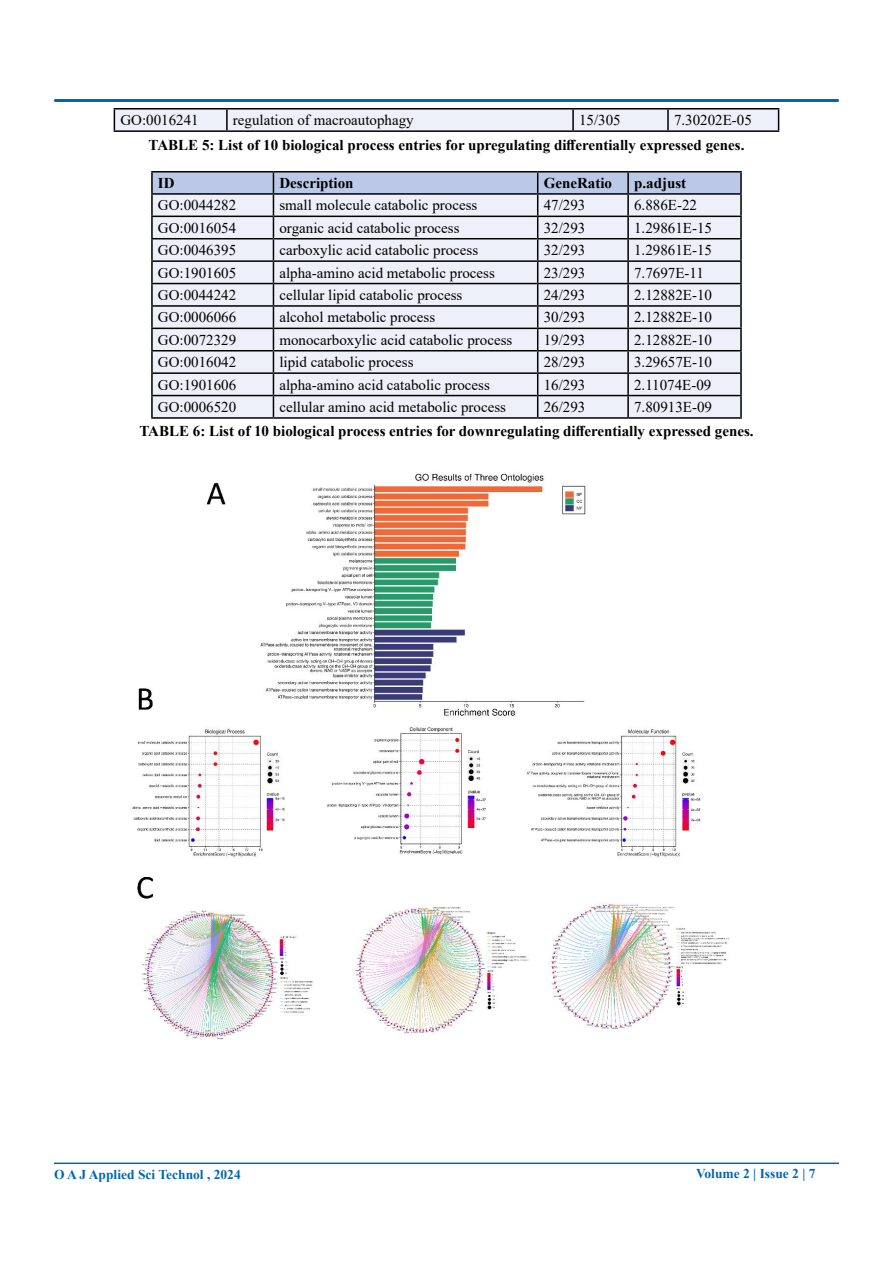
<style>
.page{position:relative;width:893px;height:1263px;background:#fff}
.page>*{position:absolute;margin:0;border:0;box-sizing:border-box;transform-origin:0 0}
.t1{font:15px "Times New Roman";color:#000}
.t2{font:700 15px "Times New Roman";color:#000}
.t3{font:700 13.5px "Times New Roman";color:#0066b3}
</style>
<div class="page">
<div style="left:54px;top:99px;width:785px;height:3px;border:2px solid #0066b3"></div>
<hr style="left:54px;top:1162px;width:785px;height:2px;background:#0066b3">
<hr style="left:114px;top:108px;width:113px;height:2px;background:#000">
<hr style="left:227px;top:108px;width:346px;height:2px;background:#000">
<hr style="left:573px;top:108px;width:95px;height:2px;background:#000">
<hr style="left:668px;top:108px;width:111px;height:2px;background:#000">
<div style="left:114px;top:109px;width:665px;height:21px;background:#eef0f9"></div>
<hr style="left:114px;top:130px;width:113px;height:2px;background:#000">
<hr style="left:227px;top:130px;width:346px;height:2px;background:#000">
<hr style="left:573px;top:130px;width:95px;height:2px;background:#000">
<hr style="left:668px;top:130px;width:111px;height:2px;background:#000">
<hr style="left:151px;top:171px;width:122px;height:2px;background:#000">
<hr style="left:151px;top:173px;width:2px;height:20px;background:#000">
<hr style="left:273px;top:171px;width:265px;height:2px;background:#000">
<hr style="left:538px;top:171px;width:90px;height:2px;background:#000">
<hr style="left:628px;top:171px;width:114px;height:2px;background:#000">
<hr style="left:740px;top:173px;width:2px;height:20px;background:#000">
<hr style="left:151px;top:193px;width:122px;height:2px;background:#000">
<hr style="left:151px;top:195px;width:2px;height:21px;background:#000">
<hr style="left:628px;top:193px;width:114px;height:2px;background:#000">
<hr style="left:740px;top:195px;width:2px;height:21px;background:#000">
<hr style="left:151px;top:216px;width:122px;height:1px;background:#000">
<hr style="left:151px;top:217px;width:2px;height:21px;background:#000">
<hr style="left:628px;top:216px;width:114px;height:1px;background:#000">
<hr style="left:740px;top:217px;width:2px;height:21px;background:#000">
<hr style="left:151px;top:238px;width:122px;height:1px;background:#000">
<hr style="left:151px;top:239px;width:2px;height:21px;background:#000">
<hr style="left:628px;top:238px;width:114px;height:1px;background:#000">
<hr style="left:740px;top:239px;width:2px;height:21px;background:#000">
<hr style="left:151px;top:260px;width:122px;height:2px;background:#000">
<hr style="left:151px;top:262px;width:2px;height:21px;background:#000">
<hr style="left:628px;top:260px;width:114px;height:2px;background:#000">
<hr style="left:740px;top:262px;width:2px;height:21px;background:#000">
<hr style="left:151px;top:283px;width:122px;height:1px;background:#000">
<hr style="left:151px;top:284px;width:2px;height:21px;background:#000">
<hr style="left:628px;top:283px;width:114px;height:1px;background:#000">
<hr style="left:740px;top:284px;width:2px;height:21px;background:#000">
<hr style="left:151px;top:305px;width:122px;height:2px;background:#000">
<hr style="left:151px;top:307px;width:2px;height:21px;background:#000">
<hr style="left:628px;top:305px;width:114px;height:2px;background:#000">
<hr style="left:740px;top:307px;width:2px;height:21px;background:#000">
<hr style="left:151px;top:328px;width:122px;height:1px;background:#000">
<hr style="left:151px;top:329px;width:2px;height:21px;background:#000">
<hr style="left:628px;top:328px;width:114px;height:1px;background:#000">
<hr style="left:740px;top:329px;width:2px;height:21px;background:#000">
<hr style="left:151px;top:350px;width:122px;height:1px;background:#000">
<hr style="left:151px;top:351px;width:2px;height:21px;background:#000">
<hr style="left:628px;top:350px;width:114px;height:1px;background:#000">
<hr style="left:740px;top:351px;width:2px;height:21px;background:#000">
<hr style="left:151px;top:372px;width:122px;height:2px;background:#000">
<hr style="left:151px;top:374px;width:2px;height:21px;background:#000">
<hr style="left:628px;top:372px;width:114px;height:2px;background:#000">
<hr style="left:740px;top:374px;width:2px;height:21px;background:#000">
<hr style="left:151px;top:395px;width:122px;height:1px;background:#000">
<hr style="left:151px;top:396px;width:2px;height:21px;background:#000">
<svg style="left:152px;top:172px;width:589px;height:245px;background:#d8dbe5"></svg>
<hr style="left:628px;top:395px;width:114px;height:1px;background:#000">
<hr style="left:627px;top:396px;width:2px;height:21px;background:#000">
<hr style="left:740px;top:396px;width:2px;height:21px;background:#000">
<hr style="left:151px;top:417px;width:122px;height:2px;background:#000">
<hr style="left:273px;top:417px;width:265px;height:2px;background:#000">
<hr style="left:538px;top:417px;width:90px;height:2px;background:#000">
<hr style="left:628px;top:417px;width:114px;height:2px;background:#000">
<img style="left:132px;top:473px;width:597px;height:567px">
<p class="t1" style="left:120px;top:110px;width:80px">GO:0016241</p>
<p class="t1" style="left:233px;top:110px;width:182px">regulation of macroautophagy</p>
<p class="t1" style="left:579px;top:110px;width:43px">15/305</p>
<p class="t1" style="left:674px;top:110px;width:79px">7.30202E-05</p>
<p class="t2" style="left:149px;top:134px;width:597px">TABLE 5: List of 10 biological process entries for upregulating differentially expressed genes.</p>
<p class="t2" style="left:158px;top:172px;width:18px">ID</p>
<p class="t2" style="left:279px;top:172px;width:76px">Description</p>
<p class="t2" style="left:544px;top:172px;width:70px">GeneRatio</p>
<p class="t2" style="left:634px;top:172px;width:54px">p.adjust</p>
<p class="t1" style="left:158px;top:195px;width:80px">GO:0044282</p>
<p class="t1" style="left:279px;top:195px;width:199px">small molecule catabolic process</p>
<p class="t1" style="left:544px;top:195px;width:43px">47/293</p>
<p class="t1" style="left:634px;top:195px;width:64px">6.886E-22</p>
<p class="t1" style="left:158px;top:217px;width:80px">GO:0016054</p>
<p class="t1" style="left:279px;top:217px;width:182px">organic acid catabolic process</p>
<p class="t1" style="left:544px;top:217px;width:43px">32/293</p>
<p class="t1" style="left:634px;top:217px;width:79px">1.29861E-15</p>
<p class="t1" style="left:158px;top:239px;width:80px">GO:0046395</p>
<p class="t1" style="left:279px;top:239px;width:200px">carboxylic acid catabolic process</p>
<p class="t1" style="left:544px;top:239px;width:43px">32/293</p>
<p class="t1" style="left:634px;top:239px;width:79px">1.29861E-15</p>
<p class="t1" style="left:158px;top:262px;width:80px">GO:1901605</p>
<p class="t1" style="left:279px;top:262px;width:217px">alpha-amino acid metabolic process</p>
<p class="t1" style="left:544px;top:262px;width:43px">23/293</p>
<p class="t1" style="left:634px;top:262px;width:71px">7.7697E-11</p>
<p class="t1" style="left:158px;top:284px;width:80px">GO:0044242</p>
<p class="t1" style="left:279px;top:284px;width:184px">cellular lipid catabolic process</p>
<p class="t1" style="left:544px;top:284px;width:43px">24/293</p>
<p class="t1" style="left:634px;top:284px;width:79px">2.12882E-10</p>
<p class="t1" style="left:158px;top:307px;width:80px">GO:0006066</p>
<p class="t1" style="left:279px;top:307px;width:157px">alcohol metabolic process</p>
<p class="t1" style="left:544px;top:307px;width:43px">30/293</p>
<p class="t1" style="left:634px;top:307px;width:79px">2.12882E-10</p>
<p class="t1" style="left:158px;top:329px;width:80px">GO:0072329</p>
<p class="t1" style="left:279px;top:329px;width:234px">monocarboxylic acid catabolic process</p>
<p class="t1" style="left:544px;top:329px;width:43px">19/293</p>
<p class="t1" style="left:634px;top:329px;width:79px">2.12882E-10</p>
<p class="t1" style="left:158px;top:351px;width:80px">GO:0016042</p>
<p class="t1" style="left:279px;top:351px;width:136px">lipid catabolic process</p>
<p class="t1" style="left:544px;top:351px;width:43px">28/293</p>
<p class="t1" style="left:634px;top:351px;width:79px">3.29657E-10</p>
<p class="t1" style="left:158px;top:374px;width:80px">GO:1901606</p>
<p class="t1" style="left:279px;top:374px;width:212px">alpha-amino acid catabolic process</p>
<p class="t1" style="left:544px;top:374px;width:43px">16/293</p>
<p class="t1" style="left:634px;top:374px;width:79px">2.11074E-09</p>
<p class="t1" style="left:158px;top:396px;width:80px">GO:0006520</p>
<p class="t1" style="left:279px;top:396px;width:228px">cellular amino acid metabolic process</p>
<p class="t1" style="left:544px;top:396px;width:43px">26/293</p>
<p class="t1" style="left:634px;top:396px;width:79px">7.80913E-09</p>
<p class="t2" style="left:139px;top:421px;width:616px">TABLE 6: List of 10 biological process entries for downregulating differentially expressed genes.</p>
<p class="t3" style="left:54px;top:1164px;width:188px">O A J Applied Sci Technol , 2024</p>
<p class="t3" style="left:696px;top:1163px;width:121px">Volume 2 | Issue 2 | 7</p>
</div>
